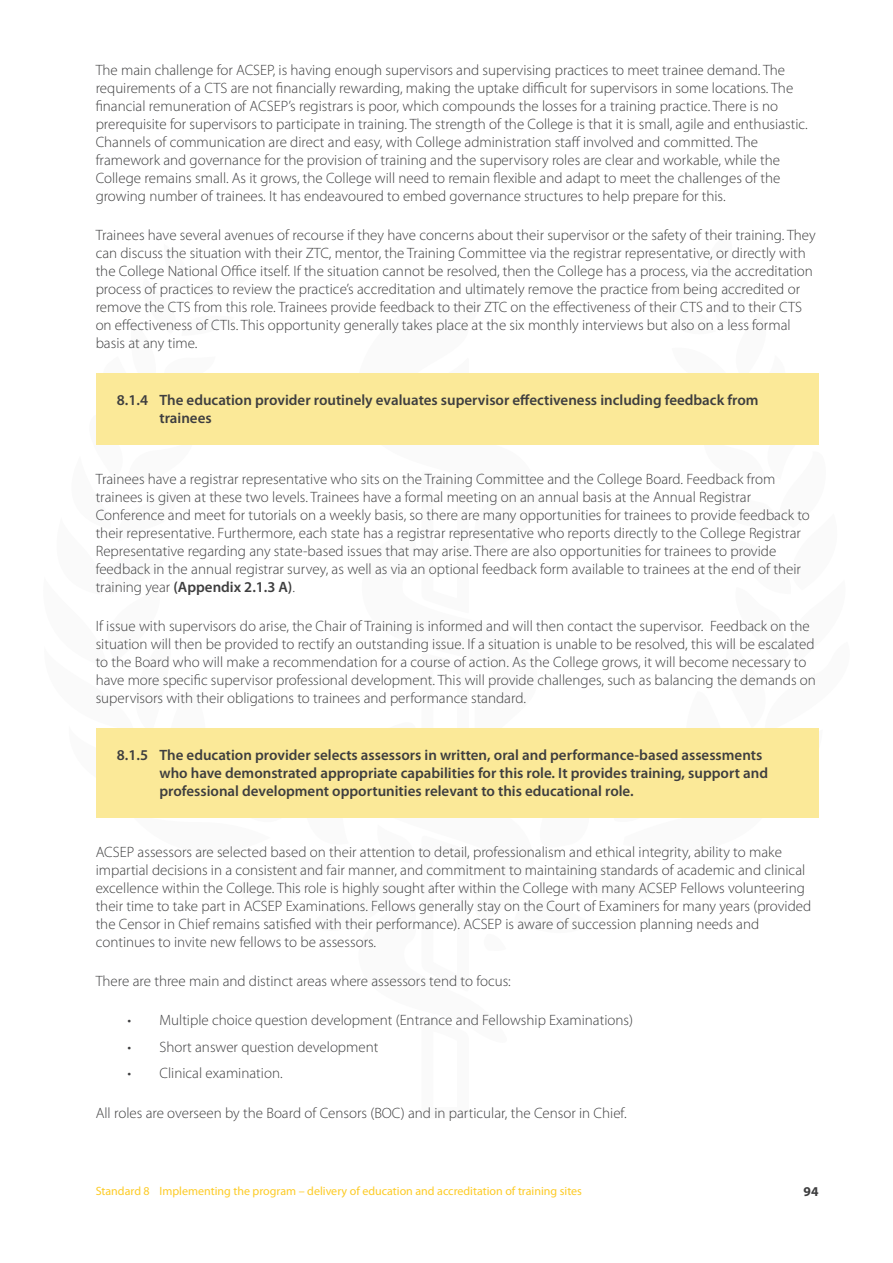
<style>
.page{position:relative;width:893px;height:1263px;background:#fff}
.page>*{position:absolute;margin:0;border:0;box-sizing:border-box;transform-origin:0 0}
.t1{font:300 15px/18px "Myriad Pro";color:#3e3e3f}
.t2{font:600 15px/18px "Myriad Pro";color:#3e3e3f}
.t3{font:700 13.5px "Myriad Pro";color:#3e3e3f}
.t4{font:12px "Myriad Pro";color:#fdcb26}
.s1{font-weight:600}
</style>
<div class="page">
<div style="left:96px;top:373px;width:723px;height:72px;background:#fbe998"></div>
<div style="left:96px;top:728px;width:723px;height:89px;background:#fbe998"></div>
<p class="t1" style="left:96px;top:61px;width:713px">The main challenge for ACSEP, is having enough supervisors and supervising practices to meet trainee demand. The requirements of a CTS are not financially rewarding, making the uptake difficult for supervisors in some locations. The financial remuneration of ACSEP’s registrars is poor, which compounds the losses for a training practice. There is no prerequisite for supervisors to participate in training. The strength of the College is that it is small, agile and enthusiastic.<br>Channels of communication are direct and easy, with College administration staff involved and committed. The framework and governance for the provision of training and the supervisory roles are clear and workable, while the College remains small. As it grows, the College will need to remain flexible and adapt to meet the challenges of the growing number of trainees. It has endeavoured to embed governance structures to help prepare for this.</p>
<p class="t1" style="left:96px;top:226px;width:722px">Trainees have several avenues of recourse if they have concerns about their supervisor or the safety of their training. They can discuss the situation with their ZTC, mentor, the Training Committee via the registrar representative, or directly with the College National Office itself. If the situation cannot be resolved, then the College has a process, via the accreditation process of practices to review the practice’s accreditation and ultimately remove the practice from being accredited or remove the CTS from this role. Trainees provide feedback to their ZTC on the effectiveness of their CTS and to their CTS on effectiveness of CTIs. This opportunity generally takes place at the six monthly interviews but also on a less formal basis at any time.</p>
<p class="t2" style="left:159px;top:391px;width:601px;text-indent:-43px">8.1.4 The education provider routinely evaluates supervisor effectiveness including feedback from trainees</p>
<p class="t1" style="left:96px;top:470px;width:716px">Trainees have a registrar representative who sits on the Training Committee and the College Board. Feedback from trainees is given at these two levels. Trainees have a formal meeting on an annual basis at the Annual Registrar Conference and meet for tutorials on a weekly basis, so there are many opportunities for trainees to provide feedback to their representative. Furthermore, each state has a registrar representative who reports directly to the College Registrar Representative regarding any state-based issues that may arise. There are also opportunities for trainees to provide feedback in the annual registrar survey, as well as via an optional feedback form available to trainees at the end of their training year <span class="s1">(Appendix 2.1.3 A)</span>.</p>
<p class="t1" style="left:96px;top:617px;width:722px">If issue with supervisors do arise, the Chair of Training is informed and will then contact the supervisor. Feedback on the situation will then be provided to rectify an outstanding issue. If a situation is unable to be resolved, this will be escalated to the Board who will make a recommendation for a course of action. As the College grows, it will become necessary to have more specific supervisor professional development. This will provide challenges, such as balancing the demands on supervisors with their obligations to trainees and performance standard.</p>
<p class="t2" style="left:159px;top:746px;width:610px;text-indent:-43px">8.1.5 The education provider selects assessors in written, oral and performance-based assessments who have demonstrated appropriate capabilities for this role. It provides training, support and professional development opportunities relevant to this educational role.</p>
<p class="t1" style="left:96px;top:843px;width:717px">ACSEP assessors are selected based on their attention to detail, professionalism and ethical integrity, ability to make impartial decisions in a consistent and fair manner, and commitment to maintaining standards of academic and clinical excellence within the College. This role is highly sought after within the College with many ACSEP Fellows volunteering their time to take part in ACSEP Examinations. Fellows generally stay on the Court of Examiners for many years (provided the Censor in Chief remains satisfied with their performance). ACSEP is aware of succession planning needs and continues to invite new fellows to be assessors.</p>
<p class="t1" style="left:96px;top:972px;width:417px">There are three main and distinct areas where assessors tend to focus:</p>
<p class="t1" style="left:128px;top:1011px;width:507px">• Multiple choice question development (Entrance and Fellowship Examinations)</p>
<p class="t1" style="left:128px;top:1038px;width:252px">• Short answer question development</p>
<p class="t1" style="left:128px;top:1064px;width:157px">• Clinical examination.</p>
<p class="t1" style="left:96px;top:1103px;width:532px">All roles are overseen by the Board of Censors (BOC) and in particular, the Censor in Chief.</p>
<p class="t4" style="left:96px;top:1184px;width:488px">Standard 8 Implementing the program – delivery of education and accreditation of training sites</p>
<p class="t3" style="left:804px;top:1182px;width:16px">94</p>
</div>
